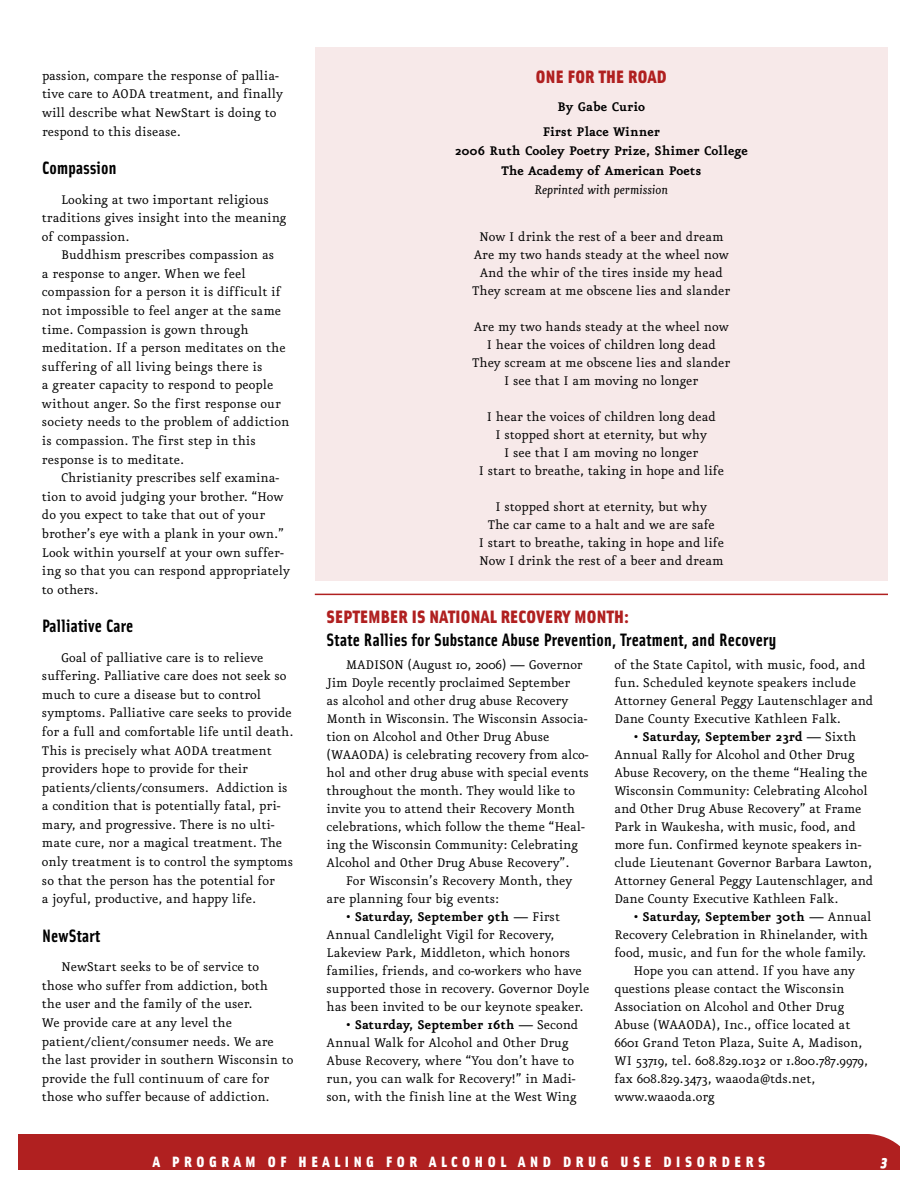
<style>
.page{position:relative;width:918px;height:1188px;background:#fff}
.page>*{position:absolute;margin:0;border:0;box-sizing:border-box;transform-origin:0 0}
.t1{font:700 18px "Solex";letter-spacing:.015em;color:#000}
.t2{font:900 18px "Solex";letter-spacing:.015em;color:#b02020}
.t3{font:15px/18px "Eureka CE";color:#000}
.t4{font:700 15px/24.9px "Eureka CE";color:#000;text-align:center}
.t5{font:900 15px "Solex";letter-spacing:.305em;color:#fff}
.t6{font:italic 15px "Eureka CE";color:#000}
.t7{font:italic 900 15px "Solex";color:#fff}
.s1{font-weight:700}
.s2{font-weight:400}
</style>
<div class="page">
<div style="left:315px;top:47px;width:573px;height:533px;background:#f7e9e9"></div>
<div style="left:18px;top:1134px;width:882px;height:36px;background:#b02020"></div>
<hr style="left:315px;top:594px;width:573px;height:1px;background:#b02020">
<p class="t3" style="left:42px;top:67px;width:243px;line-height:18.6px">passion, compare the response of pallia&shy;tive care to AODA treatment, and finally will describe what NewStart is doing to respond to this disease.</p>
<p class="t1" style="left:42px;top:161px;width:76px">Compassion</p>
<p class="t3" style="left:42px;top:191px;width:246px;line-height:18.6px;text-indent:19px">Looking at two important religious traditions gives insight into the meaning of compassion.</p>
<p class="t3" style="left:42px;top:247px;width:249px;line-height:18.6px;text-indent:19px">Buddhism prescribes compassion as<br>a response to anger. When we feel compassion for a person it is difficult if not impossible to feel anger at the same time. Compassion is gown through meditation. If a person meditates on the suffering of all living beings there is<br>a greater capacity to respond to people without anger. So the first response our society needs to the problem of addiction is compassion. The first step in this response is to meditate.</p>
<p class="t3" style="left:42px;top:469px;width:250px;line-height:18.6px;text-indent:19px">Christianity prescribes self examina&shy;tion to avoid judging your brother. “How do you expect to take that out of your brother’s eye with a plank in your own.” Look within yourself at your own suffer&shy;ing so that you can respond appropriately to others.</p>
<p class="t1" style="left:42px;top:620px;width:93px">Palliative Care</p>
<p class="t3" style="left:42px;top:649px;width:253px;line-height:18.6px;text-indent:19px">Goal of palliative care is to relieve suffering. Palliative care does not seek so much to cure a disease but to control symptoms. Palliative care seeks to provide for a full and comfortable life until death.<br>This is precisely what AODA treatment providers hope to provide for their patients/clients/consumers. Addiction is a condition that is potentially fatal, pri&shy;mary, and progressive. There is no ulti&shy;mate cure, nor a magical treatment. The only treatment is to control the symptoms so that the person has the potential for<br>a joyful, productive, and happy life.</p>
<p class="t1" style="left:42px;top:929px;width:60px">NewStart</p>
<p class="t3" style="left:42px;top:958px;width:253px;line-height:18.6px;text-indent:19px">NewStart seeks to be of service to those who suffer from addiction, both<br>the user and the family of the user.<br>We provide care at any level the patient/client/consumer needs. We are the last provider in southern Wisconsin to provide the full continuum of care for those who suffer because of addiction.</p>
<p class="t2" style="left:536px;top:70px;width:132px">ONE FOR THE ROAD</p>
<p class="t4" style="left:543px;top:95px;width:119px">By Gabe Curio<br>First Place Winner</p>
<p class="t4" style="left:455px;top:142px;width:295px;line-height:19.5px">2006 Ruth Cooley Poetry Prize, Shimer College<br>The Academy of American Poets</p>
<p class="t6" style="left:534px;top:183px;width:135px">Reprinted with permission</p>
<p class="t3" style="left:472px;top:228px;width:260px;text-align:center">Now I drink the rest of a beer and dream Are my two hands steady at the wheel now And the whir of the tires inside my head They scream at me obscene lies and slander</p>
<p class="t3" style="left:472px;top:318px;width:260px;text-align:center">Are my two hands steady at the wheel now I hear the voices of children long dead They scream at me obscene lies and slander I see that I am moving no longer</p>
<p class="t3" style="left:479px;top:408px;width:247px;text-align:center">I hear the voices of children long dead<br>I stopped short at eternity, but why<br>I see that I am moving no longer<br>I start to breathe, taking in hope and life</p>
<p class="t3" style="left:479px;top:498px;width:247px;text-align:center">I stopped short at eternity, but why<br>The car came to a halt and we are safe<br>I start to breathe, taking in hope and life Now I drink the rest of a beer and dream</p>
<p class="t2" style="left:327px;top:610px;width:304px">SEPTEMBER IS NATIONAL RECOVERY MONTH:</p>
<p class="t1" style="left:327px;top:633px;width:451px">State Rallies for Substance Abuse Prevention, Treatment, and Recovery</p>
<p class="t3" style="left:327px;top:657px;width:264px;text-indent:19px">MADISON (August 10, 2006) — Governor Jim Doyle recently proclaimed September<br>as alcohol and other drug abuse Recovery Month in Wisconsin. The Wisconsin Associa&shy;tion on Alcohol and Other Drug Abuse (WAAODA) is celebrating recovery from alco&shy;hol and other drug abuse with special events throughout the month. They would like to invite you to attend their Recovery Month celebrations, which follow the theme “Heal&shy;ing the Wisconsin Community: Celebrating Alcohol and Other Drug Abuse Recovery”.</p>
<p class="t3" style="left:327px;top:873px;width:247px;text-indent:19px">For Wisconsin’s Recovery Month, they are planning four big events:</p>
<p class="t3" style="left:327px;top:909px;width:264px;text-indent:19px">• <span class="s1">Saturday, September 9th</span> — First Annual Candlelight Vigil for Recovery, Lakeview Park, Middleton, which honors families, friends, and co-workers who have supported those in recovery. Governor Doyle has been invited to be our keynote speaker.</p>
<p class="t3" style="left:327px;top:1017px;width:253px;text-indent:19px">• <span class="s1">Saturday, September 16th</span> — Second Annual Walk for Alcohol and Other Drug Abuse Recovery, where “You don’t have to run, you can walk for Recovery!” in Madi&shy;son, with the finish line at the West Wing</p>
<p class="t3" style="left:614px;top:657px;width:260px">of the State Capitol, with music, food, and fun. Scheduled keynote speakers include Attorney General Peggy Lautenschlager and Dane County Executive Kathleen Falk.</p>
<p class="t3" style="left:614px;top:729px;width:260px;text-indent:19px">• <span class="s1">Saturday, September 23rd</span> — Sixth Annual Rally for Alcohol and Other Drug Abuse Recovery, on the theme “Healing the Wisconsin Community: Celebrating Alcohol and Other Drug Abuse Recovery” at Frame Park in Waukesha, with music, food, and more fun. Confirmed keynote speakers in&shy;clude Lieutenant Governor Barbara Lawton, Attorney General Peggy Lautenschlager, and Dane County Executive Kathleen Falk.</p>
<p class="t4" style="left:634px;top:905px;width:240px"><span class="s2">•</span> Saturday, September 30th <span class="s2">— Annual</span></p>
<p class="t3" style="left:614px;top:927px;width:255px">Recovery Celebration in Rhinelander, with</p>
<p class="t3" style="left:614px;top:945px;width:253px">food, music, and fun for the whole family.</p>
<p class="t3" style="left:634px;top:963px;width:223px">Hope you can attend. If you have any</p>
<p class="t3" style="left:614px;top:981px;width:231px">questions please contact the Wisconsin</p>
<p class="t3" style="left:614px;top:999px;width:231px">Association on Alcohol and Other Drug</p>
<p class="t3" style="left:614px;top:1017px;width:237px">Abuse (WAAODA), Inc., office located at</p>
<p class="t3" style="left:614px;top:1035px;width:250px">6601 Grand Teton Plaza, Suite A, Madison,</p>
<p class="t3" style="left:614px;top:1053px;width:255px">WI 53719, tel. 608.829.1032 or 1.800.787.9979,</p>
<p class="t3" style="left:614px;top:1071px;width:203px">fax 608.829.3473, waaoda@tds.net,</p>
<p class="t3" style="left:614px;top:1089px;width:102px">www.waaoda.org</p>
<p class="t5" style="left:153px;top:1156px;width:614px">A PROGRAM OF HEALING FOR ALCOHOL AND DRUG USE DISORDERS</p>
<p class="t7" style="left:881px;top:1156px;width:8px">3</p>
</div>
